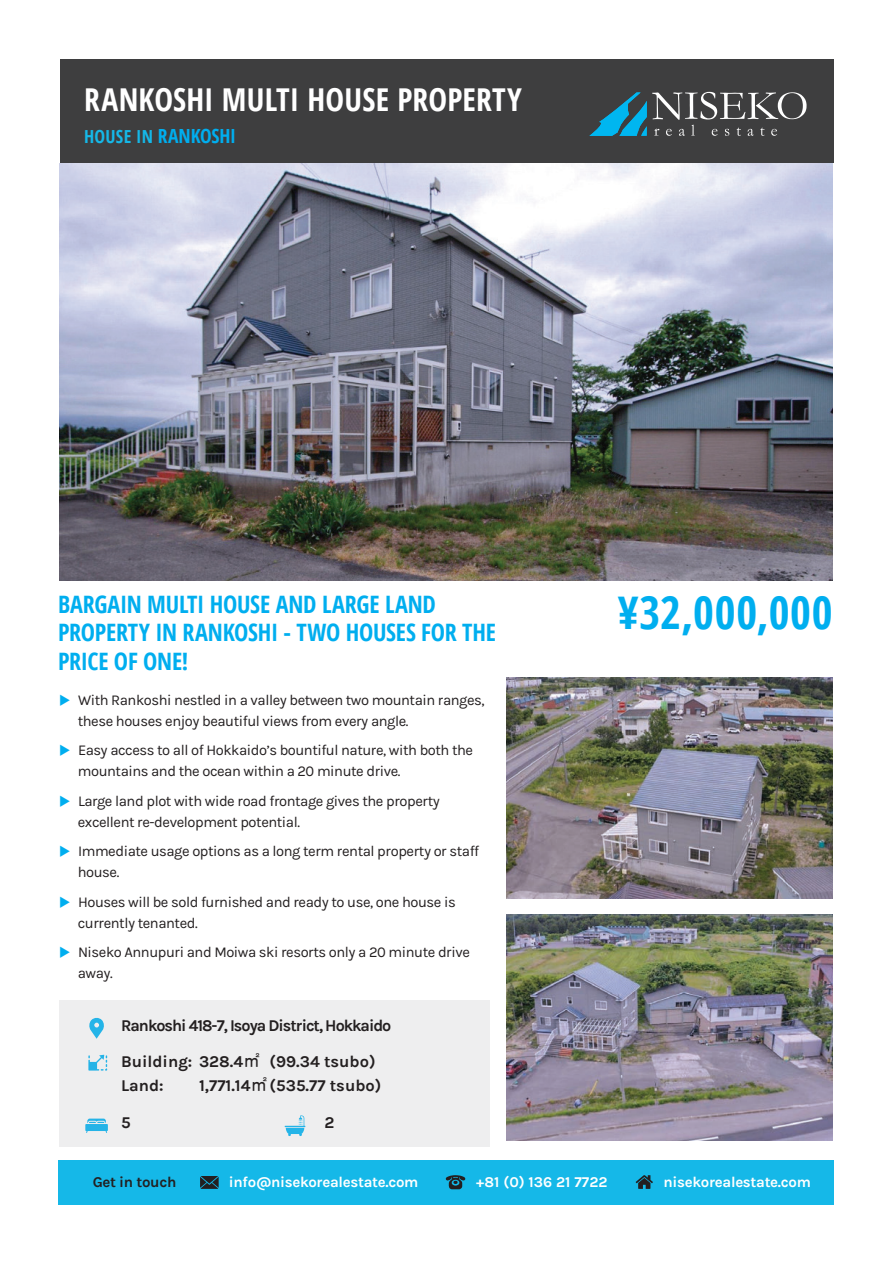
<style>
.page{position:relative;width:893px;height:1263px;background:#fff}
.page>*{position:absolute;margin:0;border:0;box-sizing:border-box;transform-origin:0 0}
.t1{font:700 condensed 45px "Open Sans";letter-spacing:.015em;color:#00aeef}
.t2{font:700 condensed 31.5px "Open Sans";letter-spacing:.005em;color:#fff}
.t3{font:700 condensed 24px/28.5px "Open Sans";letter-spacing:-.01em;color:#00aeef}
.t4{font:700 condensed 19.5px "Open Sans";letter-spacing:-.01em;color:#00aeef}
.t5{font:700 16.5px/23.7px "Karla";color:#231f20}
.t6{font:700 16.5px "Karla";letter-spacing:-.06em;color:#231f20}
.t7{font:15px/21px "Karla";letter-spacing:-.03em;color:#231f20}
.t8{font:700 15px "Karla";letter-spacing:-.02em;color:#fff}
.t9{font:700 15px "Karla";color:#fff}
.t10{font:700 15px "Karla";letter-spacing:-.02em;color:#231f20}
.s1{font-size:18px;color:#15b8e8}
.s2{font-family:"MS P Gothic";font-weight:400}
</style>
<div class="page">
<div style="left:60px;top:60px;width:773px;height:103px;background:#3e3e3f"></div>
<div style="left:59px;top:1000px;width:431px;height:146px;background:#eeeeef"></div>
<img style="left:60px;top:163px;width:773px;height:417px">
<img style="left:507px;top:678px;width:326px;height:220px">
<img style="left:507px;top:915px;width:326px;height:225px">
<div style="left:58px;top:1160px;width:775px;height:44px;background:#15b8e8"></div>
<svg style="left:445px;top:1175px;width:21px;height:14px"></svg>
<svg style="left:636px;top:1175px;width:17px;height:14px"></svg>
<svg style="left:200px;top:1176px;width:19px;height:13px"></svg>
<svg style="left:89px;top:1017px;width:15px;height:22px"></svg>
<svg style="left:88px;top:1054px;width:19px;height:16px"></svg>
<svg style="left:589px;top:92px;width:217px;height:44px"></svg>
<svg style="left:85px;top:1118px;width:23px;height:15px"></svg>
<svg style="left:285px;top:1115px;width:20px;height:21px"></svg>
<h2 class="t2" style="left:84px;top:78px;width:439px">RANKOSHI MULTI HOUSE PROPERTY</h2>
<h3 class="t4" style="left:84px;top:122px;width:153px"><span class="s1">HOUSE IN</span> RANKOSHI</h3>
<h3 class="t3" style="left:58px;top:589px;width:439px">BARGAIN MULTI HOUSE AND LARGE LAND<br>PROPERTY IN RANKOSHI - TWO HOUSES FOR THE<br>PRICE OF ONE!</h3>
<p class="t7" style="left:78px;top:689px;width:408px">With Rankoshi nestled in a valley between two mountain ranges, these houses enjoy beautiful views from every angle.</p>
<p class="t7" style="left:78px;top:740px;width:397px">Easy access to all of Hokkaido’s bountiful nature, with both the mountains and the ocean within a 20 minute drive.</p>
<p class="t7" style="left:78px;top:790px;width:364px">Large land plot with wide road frontage gives the property excellent re-development potential.</p>
<p class="t7" style="left:78px;top:841px;width:403px">Immediate usage options as a long term rental property or staff house.</p>
<p class="t7" style="left:78px;top:891px;width:379px">Houses will be sold furnished and ready to use, one house is currently tenanted.</p>
<p class="t7" style="left:78px;top:942px;width:394px">Niseko Annupuri and Moiwa ski resorts only a 20 minute drive away.</p>
<p class="t6" style="left:121px;top:1016px;width:272px">Rankoshi 418-7, Isoya District, Hokkaido</p>
<p class="t5" style="left:121px;top:1050px;width:256px">Building: 328.4<span class="s2">㎡</span> (99.34 tsubo)<br>Land:</p>
<p class="t5" style="left:199px;top:1074px;width:184px">1,771.14<span class="s2">㎡</span>(535.77 tsubo)</p>
<p class="t5" style="left:121px;top:1110px;width:11px">5</p>
<p class="t5" style="left:325px;top:1110px;width:11px">2</p>
<h1 class="t1" style="left:618px;top:581px;width:216px">¥32,000,000</h1>
<p class="t10" style="left:93px;top:1173px;width:85px">Get in touch</p>
<p class="t8" style="left:229px;top:1173px;width:191px">info@nisekorealestate.com</p>
<p class="t9" style="left:476px;top:1173px;width:133px">+81 (0) 136 21 7722</p>
<p class="t8" style="left:664px;top:1173px;width:149px">nisekorealestate.com</p>
</div>
